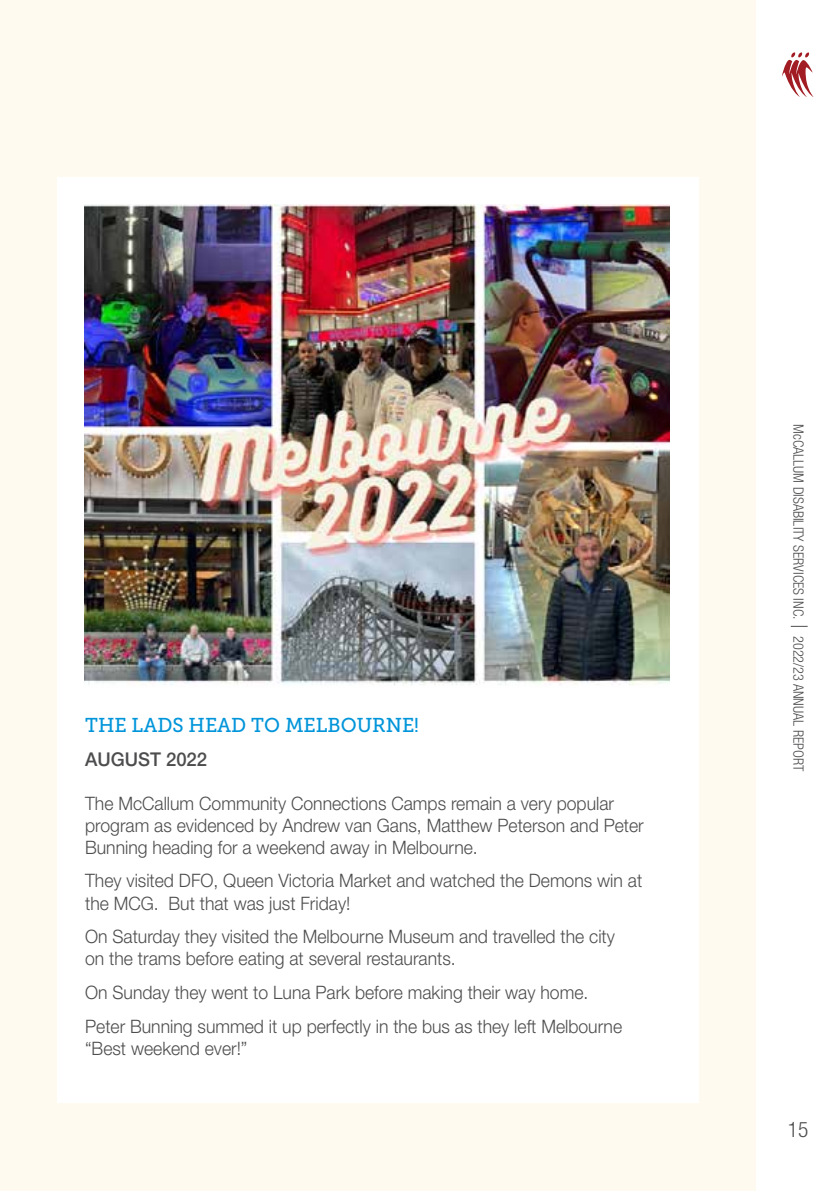
<style>
.page{position:relative;width:840px;height:1191px;background:#fff}
.page>*{position:absolute;margin:0;border:0;box-sizing:border-box;transform-origin:0 0}
.t1{font:300 condensed 21.2px "Helvetica Neue LT Std";color:#4d4d4f}
.t2{font:20px "Museo Slab 500";color:#0095da}
.t3{font:500 19px "Helvetica Neue LT Std";color:#4d4d4f}
.t4{font:300 18.4px/22.2px "Helvetica Neue LT Std";color:#4d4d4f;scale:.95 1}
.t5{font:300 condensed 14.2px "Helvetica Neue LT Std";color:#4d4d4f}
</style>
<div class="page">
<div style="left:0;top:0;width:755px;height:1191px;background:#fffaf0"></div>
<svg style="left:790px;top:626px;width:17px;height:1px"></svg>
<svg style="left:781px;top:52px;width:32px;height:45px"></svg>
<div style="left:57px;top:177px;width:641px;height:925px;background:#fff"></div>
<img style="left:84px;top:205px;width:585px;height:480px">
<p class="t2" style="left:85px;top:714px;width:335px">THE LADS HEAD TO MELBOURNE!</p>
<p class="t3" style="left:85px;top:748px;width:123px">AUGUST 2022</p>
<p class="t4" style="left:85px;top:791px;width:589px">The McCallum Community Connections Camps remain a very popular program as evidenced by Andrew van Gans, Matthew Peterson and Peter<br>Bunning heading for a weekend away in Melbourne.</p>
<p class="t4" style="left:85px;top:869px;width:587px">They visited DFO, Queen Victoria Market and watched the Demons win at the MCG. But that was just Friday!</p>
<p class="t4" style="left:85px;top:925px;width:559px">On Saturday they visited the Melbourne Museum and travelled the city on the trams before eating at several restaurants.</p>
<p class="t4" style="left:85px;top:975px;width:566px;line-height:33.6px">On Sunday they went to Luna Park before making their way home.<br>Peter Bunning summed it up perfectly in the bus as they left Melbourne</p>
<p class="t4" style="left:85px;top:1036px;width:172px">“Best weekend ever!”</p>
<p class="t5" style="left:806px;top:424px;width:348px;rotate:90deg">McCALLUM DISABILITY SERVICES INC. 2022/23 ANNUAL REPORT</p>
<p class="t1" style="left:787px;top:1117px;width:22px">15</p>
</div>
